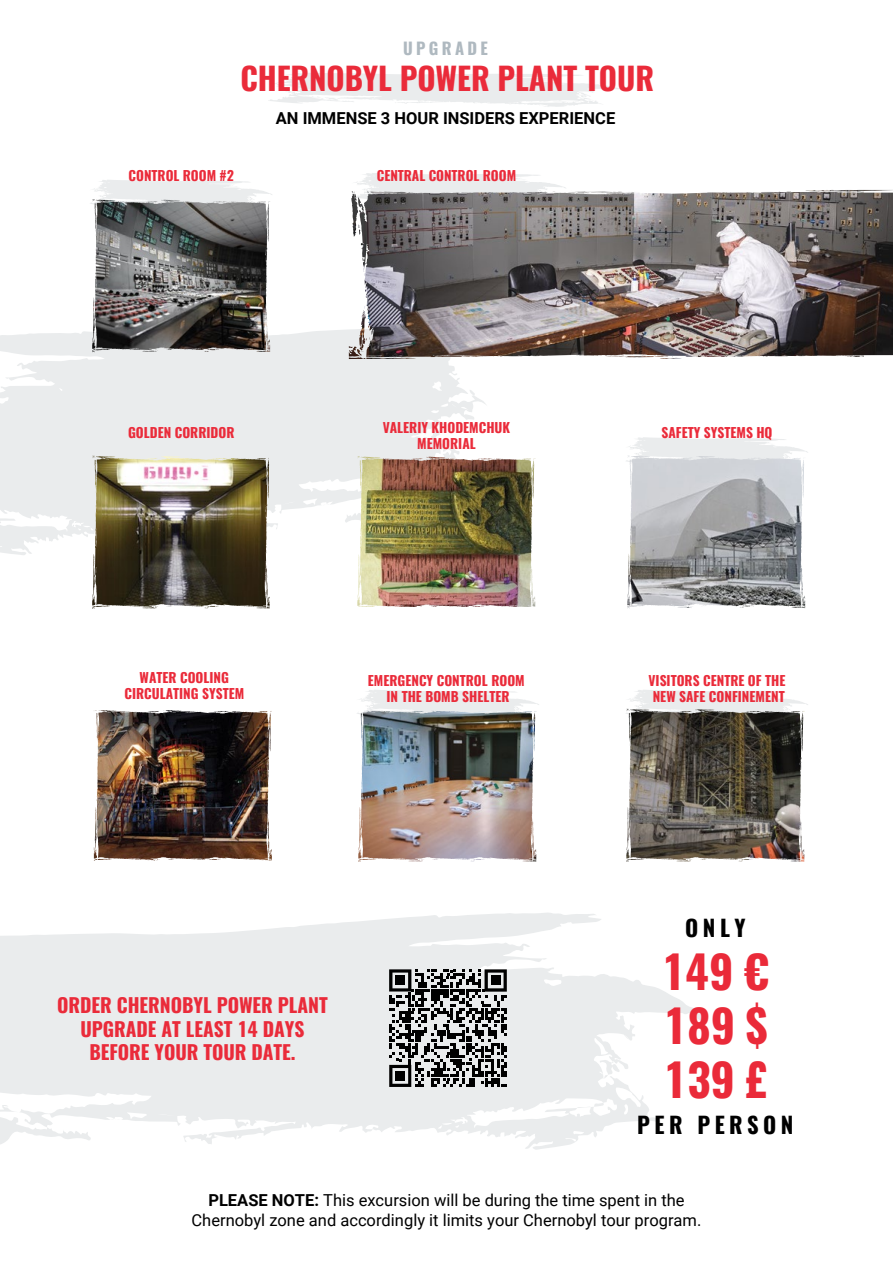
<style>
.page{position:relative;width:893px;height:1263px;background:#fff}
.page>*{position:absolute;margin:0;border:0;box-sizing:border-box;transform-origin:0 0}
.t1{font:700 45px/54px "Oswald";letter-spacing:-.005em;color:#ea2a39;text-align:justify}
.t2{font:700 31.2px "Oswald";letter-spacing:-.005em;color:#ea2b3a}
.t3{font:700 22.5px "Oswald";letter-spacing:.2em;color:#000}
.t4{font:700 19.5px/23.4px "Oswald";letter-spacing:-.005em;color:#ea2b3a;text-align:center}
.t5{font:16.5px/19.8px "Roboto";color:#000;text-align:center}
.t6{font:700 16.5px "Roboto";color:#000}
.t7{font:700 16.5px "Oswald";letter-spacing:.2em;color:#afb9c0}
.t8{font:700 13.5px/16.2px "Oswald";color:#ea2b3a;text-align:center}
.s1{font-weight:700}
</style>
<div class="page">
<img style="left:92px;top:189px;width:801px;height:673px">
<svg style="left:0;top:913px;width:706px;height:237px;fill:#eaeced"></svg>
<svg style="left:268px;top:73px;width:358px;height:34px"></svg>
<img style="left:0;top:324px;width:488px;height:233px">
<svg style="left:351px;top:173px;width:216px;height:30px"></svg>
<svg style="left:90px;top:436px;width:183px;height:30px;background:#e0e1d8"></svg>
<img style="left:92px;top:456px;width:75px;height:2px">
<svg style="left:625px;top:437px;width:183px;height:30px"></svg>
<img style="left:357px;top:456px;width:75px;height:2px">
<img style="left:627px;top:455px;width:75px;height:2px">
<svg style="left:389px;top:969px;width:118px;height:118px;background:#7b7c7d"></svg>
<div style="left:396px;top:976px;width:9px;height:9px;background:#000"></div>
<div style="left:491px;top:976px;width:9px;height:9px;background:#000"></div>
<div style="left:396px;top:1071px;width:9px;height:9px;background:#000"></div>
<svg style="left:625px;top:690px;width:183px;height:29px"></svg>
<svg style="left:356px;top:690px;width:183px;height:29px"></svg>
<img style="left:418px;top:711px;width:22px;height:3px">
<img style="left:100px;top:710px;width:82px;height:1px">
<img style="left:626px;top:709px;width:75px;height:2px">
<svg style="left:90px;top:180px;width:183px;height:29px"></svg>
<img style="left:92px;top:199px;width:75px;height:2px">
<img style="left:571px;top:190px;width:322px;height:2px">
<p class="t7" style="left:403px;top:40px;width:86px">UPGRADE</p>
<h2 class="t2" style="left:240px;top:62px;width:415px">CHERNOBYL POWER PLANT TOUR</h2>
<p class="t8" style="left:129px;top:169px;width:107px">CONTROL ROOM #2</p>
<p class="t6" style="left:276px;top:106px;width:341px">AN IMMENSE 3 HOUR INSIDERS EXPERIENCE</p>
<p class="t8" style="left:377px;top:169px;width:141px">CENTRAL CONTROL ROOM</p>
<p class="t8" style="left:128px;top:425px;width:108px">GOLDEN CORRIDOR</p>
<p class="t8" style="left:124px;top:670px;width:121px">WATER COOLING<br>CIRCULATING SYSTEM</p>
<p class="t8" style="left:383px;top:420px;width:129px">VALERIY KHODEMCHUK<br>MEMORIAL</p>
<p class="t8" style="left:661px;top:425px;width:113px">SAFETY SYSTEMS HQ</p>
<p class="t8" style="left:368px;top:673px;width:158px">EMERGENCY CONTROL ROOM<br>IN THE BOMB SHELTER</p>
<p class="t8" style="left:648px;top:673px;width:138px">VISITORS CENTRE OF THE<br>NEW SAFE CONFINEMENT</p>
<h3 class="t3" style="left:685px;top:916px;width:62px">ONLY</h3>
<h3 class="t4" style="left:57px;top:995px;width:272px">ORDER CHERNOBYL POWER PLANT<br>UPGRADE AT LEAST 14 DAYS<br>BEFORE YOUR TOUR DATE.</h3>
<h1 class="t1" style="left:662px;top:947px;width:109px">149 € 189 $ 139 £</h1>
<h3 class="t3" style="left:637px;top:1113px;width:158px">PER PERSON</h3>
<p class="t5" style="left:192px;top:1190px;width:511px"><span class="s1">PLEASE NOTE:</span> This excursion will be during the time spent in the<br>Chernobyl zone and accordingly it limits your Chernobyl tour program.</p>
</div>
